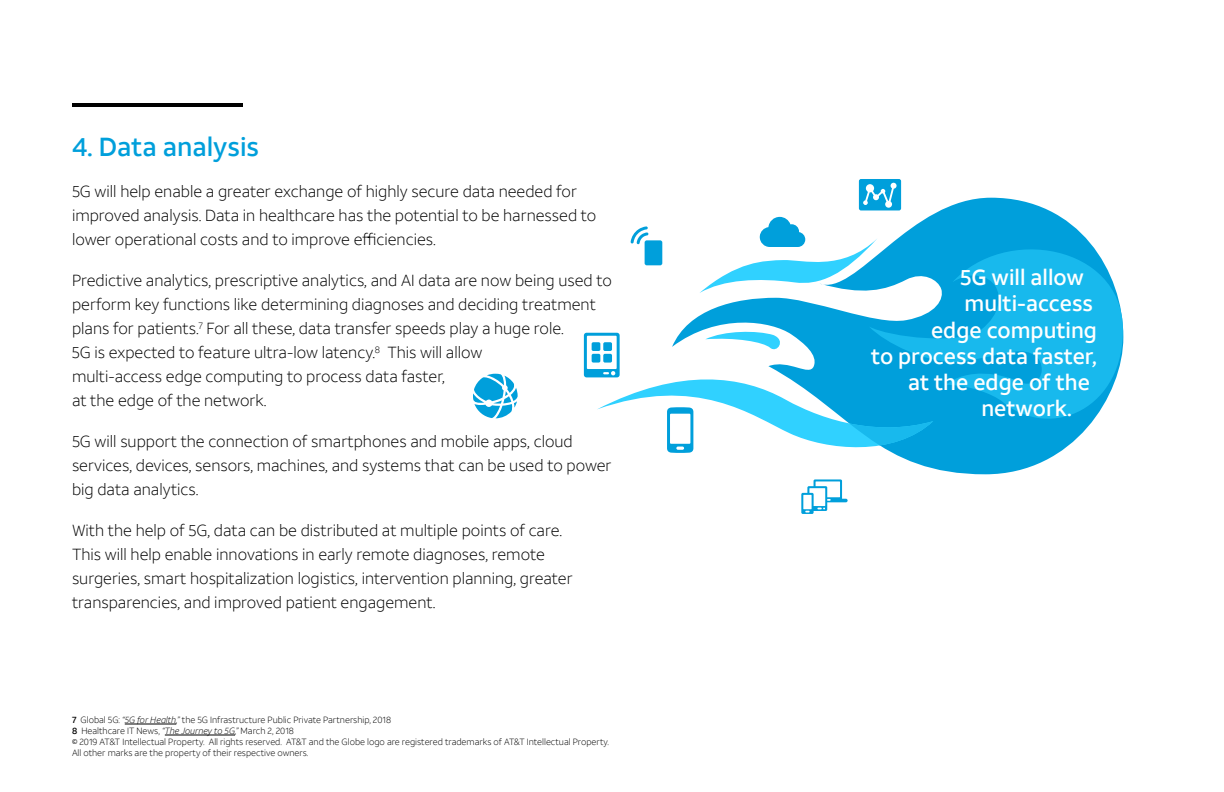
<style>
.page{position:relative;width:1224px;height:792px;background:#fff}
.page>*{position:absolute;margin:0;border:0;box-sizing:border-box;transform-origin:0 0}
.t1{font:500 26px "ATT Aleck Sans";color:#009fdb}
.t2{font:500 21.7px "ATT Aleck Sans";color:#fff}
.t3{font:300 16px/24px "ATT Aleck Sans";color:#000}
.t4{font:300 9px/11px "ATT Aleck Sans";color:#000}
.s1{font-weight:500}
.s2{font-style:italic}
</style>
<div class="page">
<hr style="left:72px;top:103px;width:171px;height:4px;background:#000">
<svg style="left:682px;top:198px;width:391px;height:276px"></svg>
<svg style="left:869px;top:224px;width:255px;height:218px;background:#2db7e7"></svg>
<svg style="left:473px;top:374px;width:45px;height:44px"></svg>
<svg style="left:699px;top:217px;width:179px;height:76px"></svg>
<svg style="left:859px;top:179px;width:42px;height:31px"></svg>
<svg style="left:584px;top:330px;width:349px;height:127px"></svg>
<svg style="left:801px;top:479px;width:47px;height:35px"></svg>
<svg style="left:631px;top:226px;width:31px;height:39px"></svg>
<hr style="left:125px;top:724px;width:51px;height:1px;background:#000">
<hr style="left:165px;top:735px;width:70px;height:1px;background:#000">
<h1 class="t1" style="left:72px;top:131px;width:189px">4. Data analysis</h1>
<p class="t3" style="left:72px;top:180px;width:526px">5G will help enable a greater exchange of highly secure data needed for improved analysis. Data in healthcare has the potential to be harnessed to lower operational costs and to improve efficiencies.</p>
<p class="t3" style="left:72px;top:269px;width:541px">Predictive analytics, prescriptive analytics, and AI data are now being used to perform key functions like determining diagnoses and deciding treatment plans for patients.<sup>7</sup> For all these, data transfer speeds play a huge role.<br>5G is expected to feature ultra-low latency.<sup>8</sup> This will allow<br>multi-access edge computing to process data faster,<br>at the edge of the network.</p>
<p class="t3" style="left:72px;top:430px;width:541px">5G will support the connection of smartphones and mobile apps, cloud services, devices, sensors, machines, and systems that can be used to power big data analytics.</p>
<p class="t3" style="left:72px;top:519px;width:502px">With the help of 5G, data can be distributed at multiple points of care.<br>This will help enable innovations in early remote diagnoses, remote surgeries, smart hospitalization logistics, intervention planning, greater transparencies, and improved patient engagement.</p>
<p class="t4" style="left:72px;top:714px;width:539px"><span class="s1">7</span> Global 5G: <span class="s2">“5G for Health,”</span> the 5G Infrastructure Public Private Partnership, 2018<br><span class="s1">8</span> Healthcare IT News, <span class="s2">“The Journey to 5G,”</span> March 2, 2018<br>© 2019 AT&amp;T Intellectual Property. All rights reserved. AT&amp;T and the Globe logo are registered trademarks of AT&amp;T Intellectual Property.<br>All other marks are the property of their respective owners.</p>
<h2 class="t2" style="left:960px;top:264px;width:125px">5G will allow</h2>
<h2 class="t2" style="left:965px;top:290px;width:130px">multi-access</h2>
<h2 class="t2" style="left:931px;top:316px;width:167px">edge computing</h2>
<h2 class="t2" style="left:871px;top:342px;width:227px">to process data faster,</h2>
<h2 class="t2" style="left:908px;top:369px;width:183px">at the edge of the</h2>
<h2 class="t2" style="left:981px;top:395px;width:92px">network.</h2>
</div>
